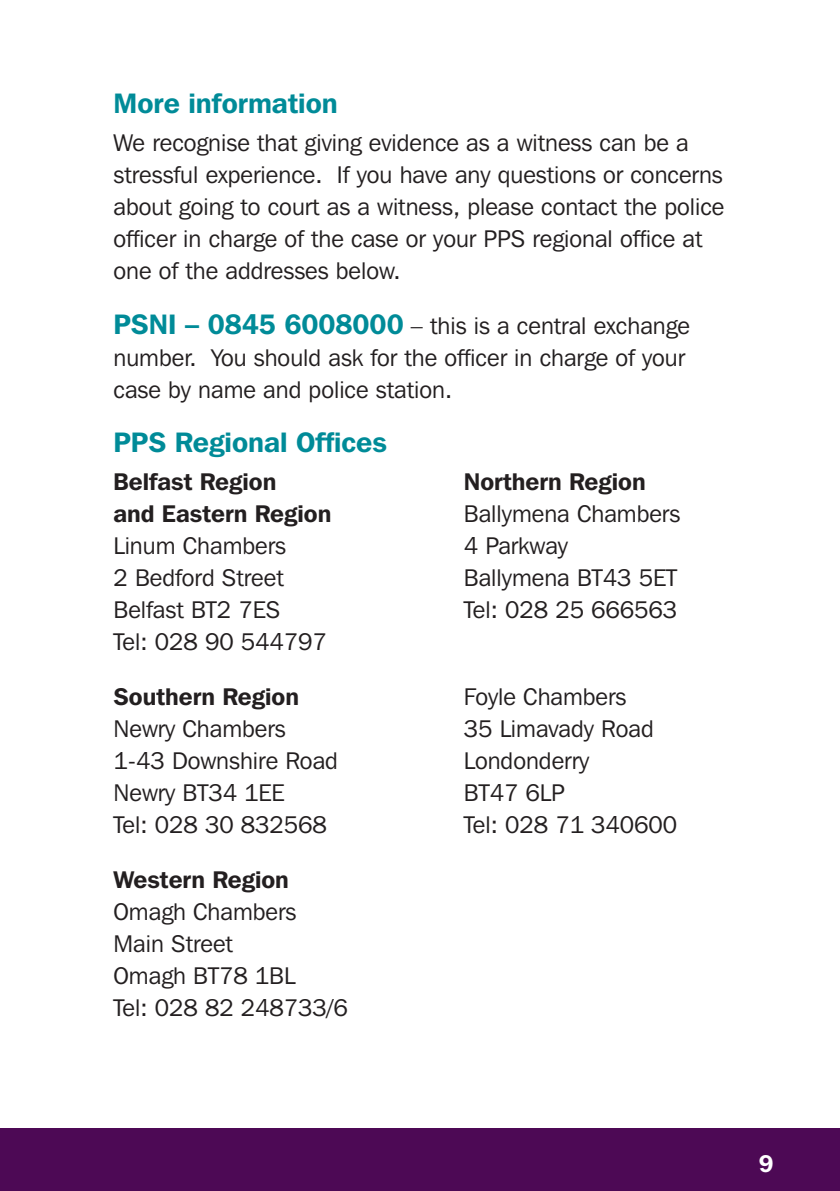
<style>
.page{position:relative;width:840px;height:1191px;background:#fff}
.page>*{position:absolute;margin:0;border:0;box-sizing:border-box;transform-origin:0 0}
.Headings{font:600 28px "Franklin Gothic IT Cby BT";color:#008b98}
.Bodytext{font:24px/32px "Franklin Gothic IT Cby BT";color:#231f20}
.Bodytext-2{font:600 24px "Franklin Gothic IT Cby BT";color:#231f20}
.Headings-2{font:600 24px "Franklin Gothic IT Cby BT";color:#fff}
.s1{font-weight:600;font-size:28px;color:#008b98}
</style>
<div class="page">
<div style="left:0;top:1128px;width:839px;height:63px;background:#4d0955"></div>
<p class="Headings" style="left:113px;top:86px;width:226px">More information</p>
<p class="Bodytext" style="left:113px;top:126px;width:612px">We recognise that giving evidence as a witness can be a stressful experience. If you have any questions or concerns about going to court as a witness, please contact the police officer in charge of the case or your PPS regional office at one of the addresses below.</p>
<p class="Bodytext" style="left:113px;top:309px;width:577px"><span class="s1">PSNI – 0845 6008000</span> – this is a central exchange number. You should ask for the officer in charge of your case by name and police station.</p>
<p class="Headings" style="left:113px;top:425px;width:275px">PPS Regional Offices</p>
<p class="Bodytext-2" style="left:113px;top:466px;width:164px">Belfast Region</p>
<p class="Bodytext-2" style="left:463px;top:466px;width:183px">Northern Region</p>
<p class="Bodytext-2" style="left:113px;top:498px;width:219px">and Eastern Region</p>
<p class="Bodytext" style="left:463px;top:497px;width:218px">Ballymena Chambers</p>
<p class="Bodytext" style="left:113px;top:529px;width:174px">Linum Chambers</p>
<p class="Bodytext" style="left:463px;top:529px;width:106px">4 Parkway</p>
<p class="Bodytext" style="left:113px;top:561px;width:172px">2 Bedford Street</p>
<p class="Bodytext" style="left:463px;top:561px;width:214px">Ballymena BT43 5ET</p>
<p class="Bodytext" style="left:113px;top:593px;width:168px">Belfast BT2 7ES</p>
<p class="Bodytext" style="left:463px;top:593px;width:215px">Tel: 028 25 666563</p>
<p class="Bodytext" style="left:113px;top:625px;width:215px">Tel: 028 90 544797</p>
<p class="Bodytext-2" style="left:113px;top:681px;width:187px">Southern Region</p>
<p class="Bodytext" style="left:463px;top:680px;width:164px">Foyle Chambers</p>
<p class="Bodytext" style="left:113px;top:712px;width:174px">Newry Chambers</p>
<p class="Bodytext" style="left:463px;top:712px;width:191px">35 Limavady Road</p>
<p class="Bodytext" style="left:113px;top:744px;width:226px">1-43 Downshire Road</p>
<p class="Bodytext" style="left:463px;top:744px;width:127px">Londonderry</p>
<p class="Bodytext" style="left:113px;top:776px;width:172px">Newry BT34 1EE</p>
<p class="Bodytext" style="left:463px;top:776px;width:102px">BT47 6LP</p>
<p class="Bodytext" style="left:113px;top:808px;width:215px">Tel: 028 30 832568</p>
<p class="Bodytext" style="left:463px;top:808px;width:215px">Tel: 028 71 340600</p>
<p class="Bodytext-2" style="left:113px;top:864px;width:177px">Western Region</p>
<p class="Bodytext" style="left:113px;top:895px;width:184px">Omagh Chambers</p>
<p class="Bodytext" style="left:113px;top:927px;width:121px">Main Street</p>
<p class="Bodytext" style="left:113px;top:959px;width:183px">Omagh BT78 1BL</p>
<p class="Bodytext" style="left:113px;top:991px;width:236px">Tel: 028 82 248733/6</p>
<p class="Headings-2" style="left:758px;top:1148px;width:16px">9</p>
</div>
